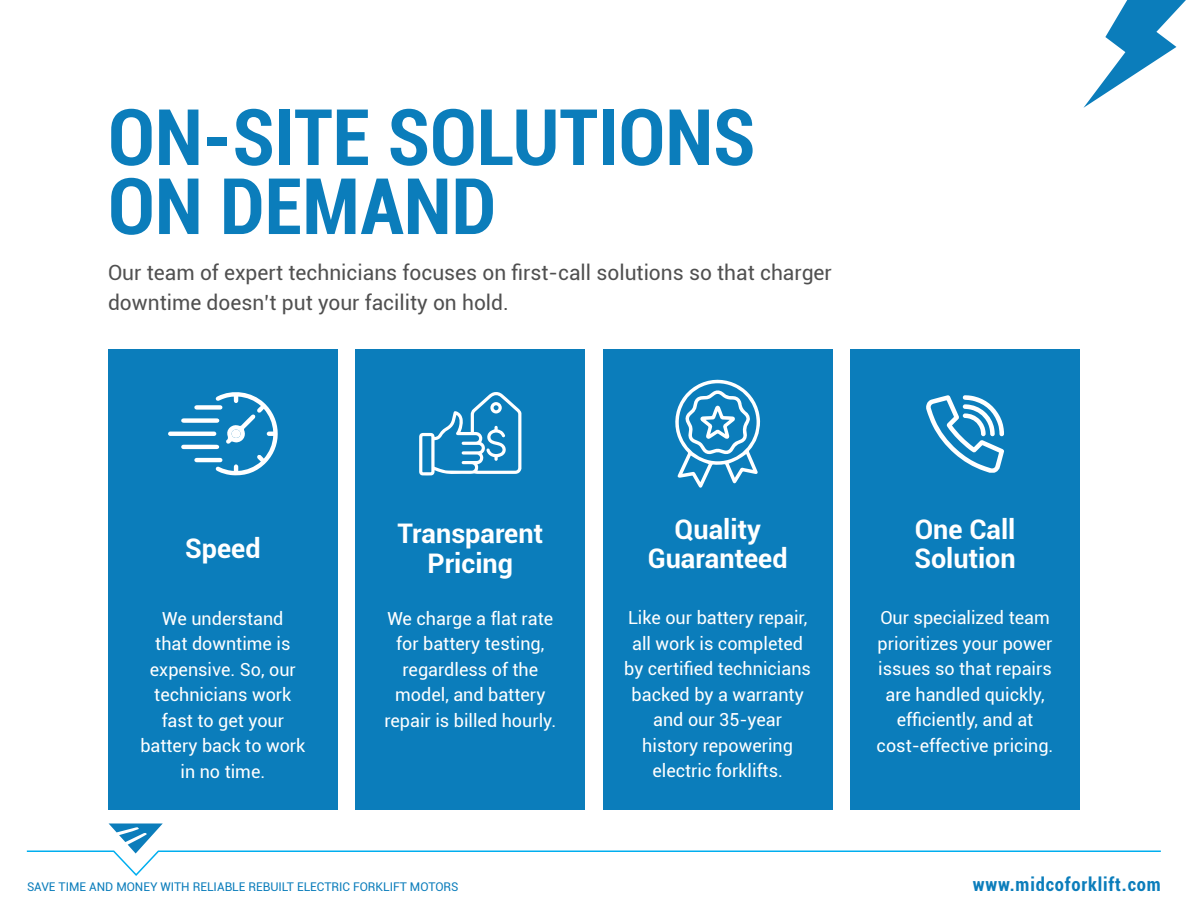
<style>
.page{position:relative;width:1188px;height:918px;background:#fff}
.page>*{position:absolute;margin:0;border:0;box-sizing:border-box;transform-origin:0 0}
.t1{font:700 condensed 78px/69px "Roboto";color:#0b7dbb}
.t2{font:700 27px/30px "Roboto";color:#fff;text-align:center}
.t3{font:21px/30px "Roboto";color:#505050}
.t4{font:700 condensed 18.6px "Roboto";letter-spacing:.045em;color:#0b7dbb}
.t5{font:18px/25.5px "Roboto";color:#fff;text-align:center}
.t6{font:12px "Roboto";color:#0b7dbb}
</style>
<div class="page">
<svg style="left:26px;top:824px;width:1135px;height:52px"></svg>
<svg style="left:1083px;top:0;width:103px;height:108px"></svg>
<div style="left:108px;top:350px;width:230px;height:460px;background:#0b7dbb"></div>
<svg style="left:168px;top:392px;width:110px;height:84px"></svg>
<div style="left:232px;top:430px;width:8px;height:8px;background:#fff;border-radius:50%"></div>
<div style="left:850px;top:350px;width:230px;height:460px;background:#0b7dbb"></div>
<div style="left:356px;top:350px;width:229px;height:460px;background:#0b7dbb"></div>
<svg style="left:419px;top:392px;width:102px;height:83px"></svg>
<div style="left:603px;top:350px;width:229px;height:460px;background:#0b7dbb"></div>
<svg style="left:675px;top:379px;width:85px;height:109px"></svg>
<svg style="left:926px;top:395px;width:78px;height:78px"></svg>
<h1 class="t1" style="left:108px;top:100px;width:649px">ON-SITE SOLUTIONS<br>ON DEMAND</h1>
<p class="t3" style="left:108px;top:257px;width:725px">Our team of expert technicians focuses on first-call solutions so that charger downtime doesn’t put your facility on hold.</p>
<h2 class="t2" style="left:185px;top:532px;width:77px">Speed</h2>
<p class="t5" style="left:140px;top:605px;width:167px">We understand<br>that downtime is expensive. So, our technicians work fast to get your battery back to work in no time.</p>
<h2 class="t2" style="left:398px;top:517px;width:147px">Transparent<br>Pricing</h2>
<p class="t5" style="left:384px;top:605px;width:173px">We charge a flat rate for battery testing, regardless of the model, and battery repair is billed hourly.</p>
<h2 class="t2" style="left:648px;top:513px;width:141px">Quality<br>Guaranteed</h2>
<p class="t5" style="left:624px;top:604px;width:188px">Like our battery repair, all work is completed by certified technicians backed by a warranty and our 35-year history repowering electric forklifts.</p>
<h2 class="t2" style="left:914px;top:513px;width:103px;text-align:left">One Call<br>Solution</h2>
<p class="t5" style="left:877px;top:604px;width:178px">Our specialized team prioritizes your power issues so that repairs are handled quickly, efficiently, and at cost-effective pricing.</p>
<p class="t6" style="left:27px;top:879px;width:433px">SAVE TIME AND MONEY WITH RELIABLE REBUILT ELECTRIC FORKLIFT MOTORS</p>
<p class="t4" style="left:973px;top:872px;width:189px">www.midcoforklift.com</p>
</div>
